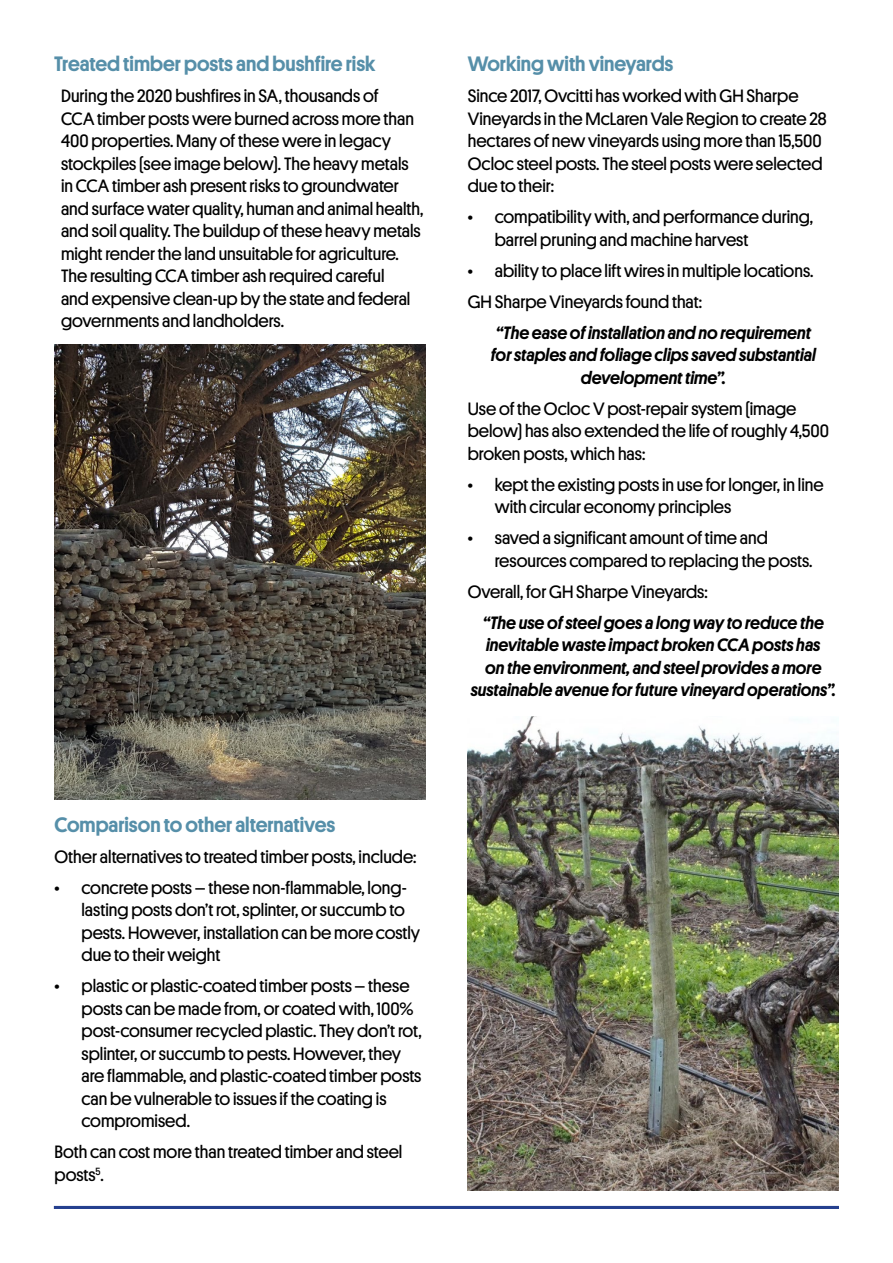
<style>
.page{position:relative;width:893px;height:1263px;background:#fff}
.page>*{position:absolute;margin:0;border:0;box-sizing:border-box;transform-origin:0 0}
.t1{font:500 21px "Platform";color:#568fa9}
.t2{font:18px/22.5px "Platform";color:#000}
.t3{font:italic 500 18px/22.5px "Platform";color:#000;text-align:center}
</style>
<div class="page">
<hr style="left:54px;top:1206px;width:785px;height:3px;background:#25408f">
<img style="left:54px;top:344px;width:372px;height:455px">
<img style="left:468px;top:716px;width:371px;height:475px">
<p class="t1" style="left:54px;top:49px;width:323px">Treated timber posts and bushfire risk</p>
<p class="t2" style="left:61px;top:84px;width:364px">During the 2020 bushfires in SA, thousands of<br>CCA timber posts were burned across more than 400 properties. Many of these were in legacy stockpiles (see image below). The heavy metals in CCA timber ash present risks to groundwater and surface water quality, human and animal health, and soil quality. The buildup of these heavy metals might render the land unsuitable for agriculture.<br>The resulting CCA timber ash required careful<br>and expensive clean-up by the state and federal governments and landholders.</p>
<p class="t1" style="left:468px;top:49px;width:207px">Working with vineyards</p>
<p class="t2" style="left:468px;top:84px;width:360px">Since 2017, Ovcitti has worked with GH Sharpe Vineyards in the McLaren Vale Region to create 28 hectares of new vineyards using more than 15,500<br>Ocloc steel posts. The steel posts were selected due to their:</p>
<p class="t2" style="left:495px;top:205px;width:320px;text-indent:-27px">• compatibility with, and performance during, barrel pruning and machine harvest</p>
<p class="t2" style="left:468px;top:254px;width:347px;line-height:31px">• ability to place lift wires in multiple locations.<br>GH Sharpe Vineyards found that:</p>
<p class="t3" style="left:491px;top:320px;width:327px">“The ease of installation and no requirement for staples and foliage clips saved substantial development time”.</p>
<p class="t2" style="left:468px;top:396px;width:363px">Use of the Ocloc V post-repair system (image below) has also extended the life of roughly 4,500 broken posts, which has:</p>
<p class="t2" style="left:495px;top:472px;width:330px;text-indent:-27px">• kept the existing posts in use for longer, in line with circular economy principles</p>
<p class="t2" style="left:495px;top:526px;width:319px;text-indent:-27px">• saved a significant amount of time and resources compared to replacing the posts.</p>
<p class="t2" style="left:468px;top:579px;width:242px">Overall, for GH Sharpe Vineyards:</p>
<p class="t3" style="left:471px;top:610px;width:367px">“The use of steel goes a long way to reduce the inevitable waste impact broken CCA posts has<br>on the environment, and steel provides a more sustainable avenue for future vineyard operations”.</p>
<p class="t1" style="left:55px;top:809px;width:282px">Comparison to other alternatives</p>
<p class="t2" style="left:55px;top:844px;width:364px">Other alternatives to treated timber posts, include:</p>
<p class="t2" style="left:82px;top:875px;width:340px;text-indent:-27px">• concrete posts – these non-flammable, long&shy;lasting posts don’t rot, splinter, or succumb to pests. However, installation can be more costly due to their weight</p>
<p class="t2" style="left:82px;top:974px;width:342px;text-indent:-27px">• plastic or plastic-coated timber posts – these posts can be made from, or coated with, 100% post-consumer recycled plastic. They don’t rot, splinter, or succumb to pests. However, they are flammable, and plastic-coated timber posts can be vulnerable to issues if the coating is compromised.</p>
<p class="t2" style="left:55px;top:1140px;width:349px">Both can cost more than treated timber and steel posts<sup>5</sup>.</p>
</div>
